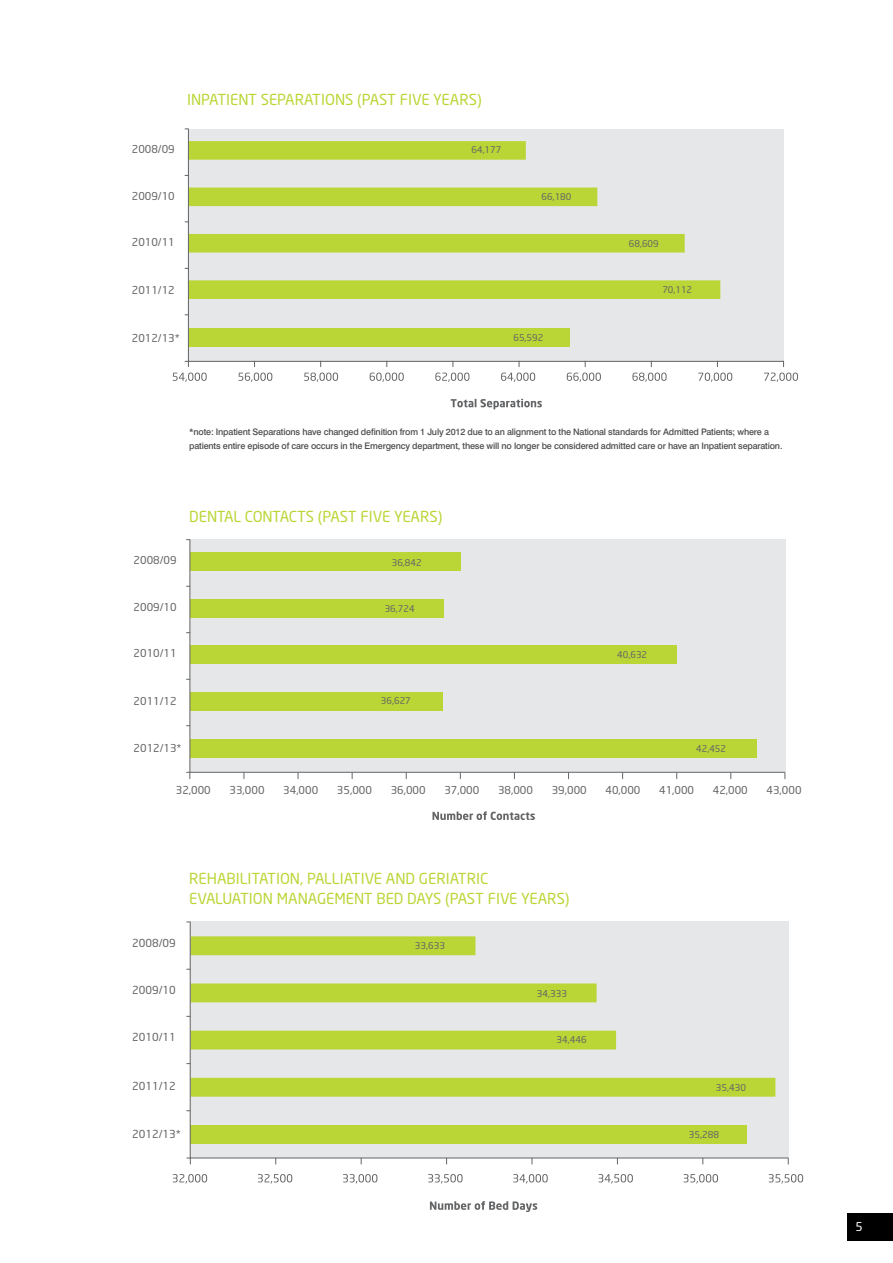
<style>
.page{position:relative;width:893px;height:1263px;background:#fff}
.page>*{position:absolute;margin:0;border:0;box-sizing:border-box;transform-origin:0 0}
.t1{font:15px/19.5px "Neo Sans";color:#bad636}
.t2{font:12px "Neo Sans";color:#fff}
.t3{font:10.95px "Neo Sans";color:#636466}
.t4{font:10.8px "Neo Sans";color:#636466}
.t5{font:9.3px "Neo Sans";color:#636466}
.t6{font:9.15px "Neo Sans";color:#636466}
.t7{font:500 9px/13.5px "Swiss 721 BT";letter-spacing:-.02em;color:#4d4d4f}
</style>
<div class="page">
<svg style="left:173px;top:373px;width:34px;height:9px"></svg>
<svg style="left:238px;top:373px;width:34px;height:9px"></svg>
<svg style="left:304px;top:373px;width:34px;height:9px"></svg>
<svg style="left:370px;top:373px;width:34px;height:9px"></svg>
<svg style="left:435px;top:373px;width:34px;height:9px"></svg>
<svg style="left:501px;top:373px;width:34px;height:9px"></svg>
<svg style="left:567px;top:373px;width:34px;height:9px"></svg>
<svg style="left:632px;top:373px;width:35px;height:9px"></svg>
<svg style="left:698px;top:373px;width:34px;height:9px"></svg>
<svg style="left:764px;top:373px;width:34px;height:9px"></svg>
<svg style="left:451px;top:399px;width:91px;height:10px"></svg>
<svg style="left:185px;top:361px;width:4px;height:6px"></svg>
<svg style="left:188px;top:128px;width:596px;height:234px;background:#d8e1b3"></svg>
<svg style="left:432px;top:811px;width:103px;height:9px"></svg>
<svg style="left:187px;top:772px;width:4px;height:7px"></svg>
<svg style="left:189px;top:539px;width:596px;height:234px;background:#dae1ba"></svg>
<svg style="left:173px;top:1174px;width:34px;height:9px"></svg>
<svg style="left:258px;top:1174px;width:34px;height:9px"></svg>
<svg style="left:343px;top:1174px;width:34px;height:9px"></svg>
<svg style="left:428px;top:1174px;width:35px;height:9px"></svg>
<svg style="left:513px;top:1174px;width:35px;height:9px"></svg>
<svg style="left:598px;top:1174px;width:35px;height:9px"></svg>
<svg style="left:769px;top:1174px;width:34px;height:9px"></svg>
<svg style="left:684px;top:1174px;width:34px;height:9px"></svg>
<svg style="left:430px;top:1201px;width:107px;height:11px"></svg>
<svg style="left:187px;top:1158px;width:4px;height:6px"></svg>
<svg style="left:189px;top:921px;width:600px;height:238px;background:#d8e1b2"></svg>
<div style="left:847px;top:1213px;width:46px;height:27px;background:#000"></div>
<h1 class="t1" style="left:187px;top:90px;width:296px">INPATIENT SEPARATIONS (PAST FIVE YEARS)</h1>
<p class="t4" style="left:132px;top:143px;width:44px">2008/09</p>
<p class="t6" style="left:471px;top:144px;width:31px">64,177</p>
<p class="t4" style="left:132px;top:189px;width:44px">2009/10</p>
<p class="t4" style="left:132px;top:236px;width:44px">2010/11</p>
<p class="t4" style="left:132px;top:284px;width:44px">2011/12</p>
<p class="t4" style="left:132px;top:331px;width:50px">2012/13*</p>
<p class="t6" style="left:542px;top:191px;width:31px">66,180</p>
<p class="t6" style="left:513px;top:332px;width:31px">65,592</p>
<p class="t6" style="left:629px;top:238px;width:31px">68,609</p>
<p class="t6" style="left:662px;top:284px;width:31px">70,112</p>
<p class="t7" style="left:189px;top:425px;width:595px">*note: Inpatient Separations have changed definition from 1 July 2012 due to an alignment to the National standards for Admitted Patients; where a patients entire episode of care occurs in the Emergency department, these will no longer be considered admitted care or have an Inpatient separation.</p>
<h1 class="t1" style="left:189px;top:507px;width:255px">DENTAL CONTACTS (PAST FIVE YEARS)</h1>
<p class="t4" style="left:134px;top:554px;width:45px">2008/09</p>
<p class="t4" style="left:134px;top:600px;width:45px">2009/10</p>
<p class="t4" style="left:134px;top:647px;width:45px">2010/11</p>
<p class="t4" style="left:134px;top:694px;width:45px">2011/12</p>
<p class="t4" style="left:134px;top:742px;width:50px">2012/13*</p>
<p class="t6" style="left:392px;top:557px;width:31px">36,842</p>
<p class="t6" style="left:385px;top:603px;width:31px">36,724</p>
<p class="t6" style="left:381px;top:695px;width:31px">36,627</p>
<p class="t6" style="left:617px;top:649px;width:31px">40,632</p>
<p class="t6" style="left:696px;top:743px;width:31px">42,452</p>
<p class="t4" style="left:176px;top:783px;width:36px">32,000</p>
<p class="t4" style="left:230px;top:783px;width:36px">33,000</p>
<p class="t4" style="left:283px;top:783px;width:36px">34,000</p>
<p class="t4" style="left:337px;top:783px;width:36px">35,000</p>
<p class="t4" style="left:391px;top:783px;width:36px">36,000</p>
<p class="t4" style="left:444px;top:783px;width:36px">37,000</p>
<p class="t4" style="left:498px;top:783px;width:36px">38,000</p>
<p class="t4" style="left:552px;top:783px;width:36px">39,000</p>
<p class="t4" style="left:605px;top:783px;width:36px">40,000</p>
<p class="t4" style="left:659px;top:783px;width:36px">41,000</p>
<p class="t4" style="left:713px;top:783px;width:36px">42,000</p>
<p class="t4" style="left:766px;top:783px;width:36px">43,000</p>
<p class="t3" style="left:132px;top:936px;width:45px">2008/09</p>
<p class="t3" style="left:132px;top:983px;width:45px">2009/10</p>
<p class="t3" style="left:132px;top:1030px;width:45px">2010/11</p>
<h1 class="t1" style="left:189px;top:869px;width:382px">REHABILITATION, PALLIATIVE AND GERIATRIC<br>EVALUATION MANAGEMENT BED DAYS (PAST FIVE YEARS)</h1>
<p class="t5" style="left:415px;top:940px;width:32px">33,633</p>
<p class="t5" style="left:537px;top:988px;width:32px">34,333</p>
<p class="t5" style="left:556px;top:1034px;width:32px">34,446</p>
<p class="t3" style="left:132px;top:1079px;width:45px">2011/12</p>
<p class="t3" style="left:132px;top:1127px;width:50px">2012/13*</p>
<p class="t5" style="left:716px;top:1082px;width:32px">35,430</p>
<p class="t5" style="left:689px;top:1129px;width:32px">35,288</p>
<h2 class="t2" style="left:855px;top:1219px;width:9px">5</h2>
</div>
